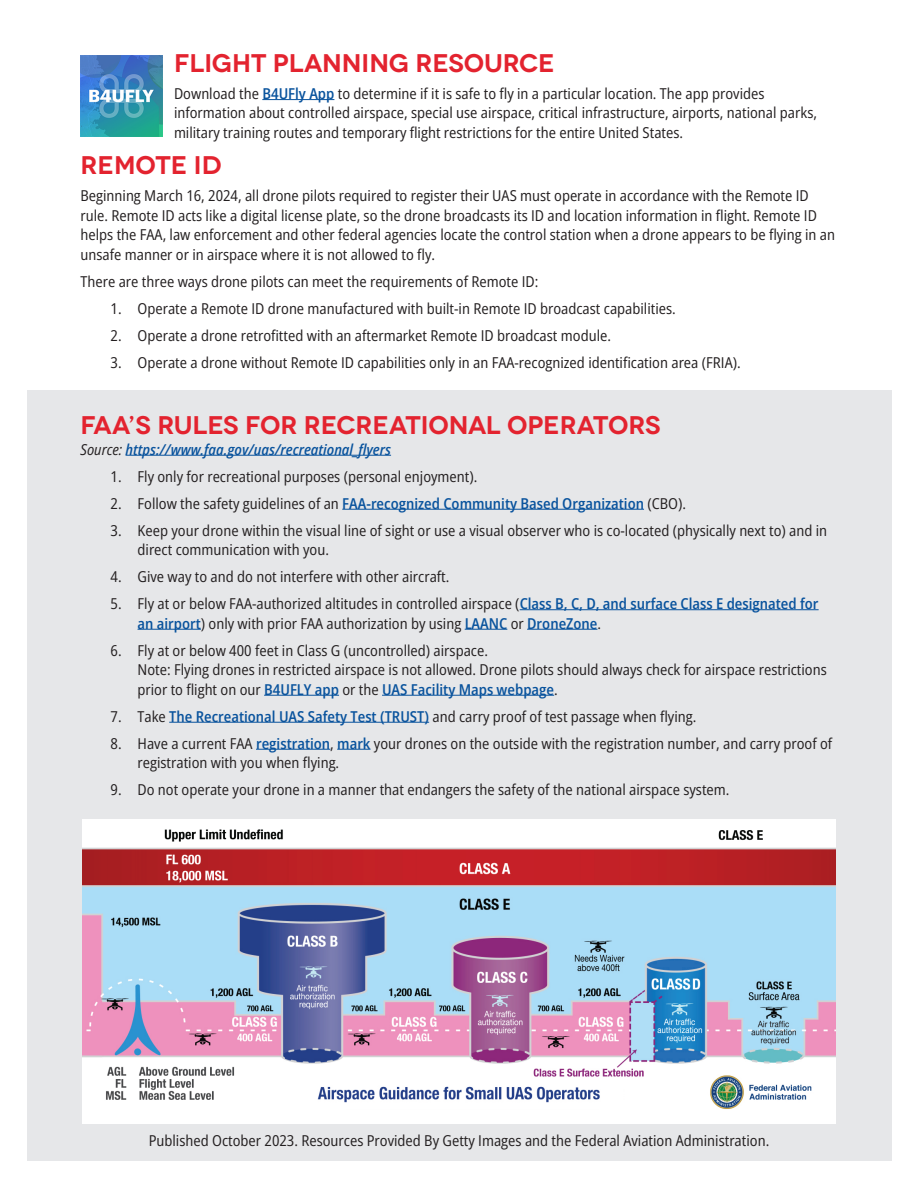
<style>
.page{position:relative;width:918px;height:1188px;background:#fff}
.page>*{position:absolute;margin:0;border:0;box-sizing:border-box;transform-origin:0 0}
.t1{font:600 25.5px "Novecentowide";letter-spacing:-.005em;color:#e3232f}
.t2{font:semi-condensed 15px/19.5px "Open Sans";color:#231f20}
.t3{font:600 semi-condensed 15px "Open Sans";color:#09539d}
.t4{font:italic 600 semi-condensed 15px "Open Sans";color:#09539d}
.s1{font-weight:600;color:#09539d}
.s2{font-weight:400;color:#231f20}
</style>
<div class="page">
<div style="left:27px;top:390px;width:865px;height:771px;background:#e6e7e9"></div>
<hr style="left:262px;top:99px;width:72px;height:1px;background:#09539d">
<hr style="left:126px;top:455px;width:265px;height:1px;background:#09539d">
<hr style="left:342px;top:509px;width:302px;height:1px;background:#09539d">
<hr style="left:520px;top:609px;width:299px;height:1px;background:#09539d">
<hr style="left:138px;top:629px;width:63px;height:1px;background:#09539d">
<hr style="left:465px;top:629px;width:42px;height:1px;background:#09539d">
<hr style="left:527px;top:629px;width:70px;height:1px;background:#09539d">
<hr style="left:264px;top:695px;width:75px;height:1px;background:#09539d">
<hr style="left:382px;top:695px;width:172px;height:1px;background:#09539d">
<hr style="left:169px;top:722px;width:260px;height:1px;background:#09539d">
<hr style="left:256px;top:749px;width:74px;height:1px;background:#09539d">
<hr style="left:337px;top:749px;width:34px;height:1px;background:#09539d">
<img style="left:81px;top:55px;width:81px;height:82px">
<img style="left:82px;top:820px;width:754px;height:303px">
<div style="left:599px;top:1079px;width:57px;height:35px;background:#fff"></div>
<img style="left:318px;top:1083px;width:282px;height:25px">
<h1 class="t1" style="left:174px;top:47px;width:382px">FLIGHT PLANNING RESOURCE</h1>
<p class="t2" style="left:174px;top:83px;width:645px">Download the <span class="s1">B4UFly App</span> to determine if it is safe to fly in a particular location. The app provides information about controlled airspace, special use airspace, critical infrastructure, airports, national parks, military training routes and temporary flight restrictions for the entire United States.</p>
<h1 class="t1" style="left:81px;top:149px;width:143px">REMOTE ID</h1>
<p class="t2" style="left:81px;top:185px;width:756px">Beginning March 16, 2024, all drone pilots required to register their UAS must operate in accordance with the Remote ID rule. Remote ID acts like a digital license plate, so the drone broadcasts its ID and location information in flight. Remote ID helps the FAA, law enforcement and other federal agencies locate the control station when a drone appears to be flying in an unsafe manner or in airspace where it is not allowed to fly.</p>
<p class="t2" style="left:81px;top:271px;width:460px">There are three ways drone pilots can meet the requirements of Remote ID:</p>
<p class="t2" style="left:111px;top:298px;width:567px">1. Operate a Remote ID drone manufactured with built-in Remote ID broadcast capabilities.</p>
<p class="t2" style="left:111px;top:325px;width:502px">2. Operate a drone retrofitted with an aftermarket Remote ID broadcast module.</p>
<p class="t2" style="left:111px;top:352px;width:632px">3. Operate a drone without Remote ID capabilities only in an FAA-recognized identification area (FRIA).</p>
<h1 class="t1" style="left:81px;top:409px;width:582px">FAA’S RULES FOR RECREATIONAL OPERATORS</h1>
<p class="t4" style="left:81px;top:439px;width:312px"><span class="s2">Source:</span> https://www.faa.gov/uas/recreational_flyers</p>
<p class="t2" style="left:111px;top:466px;width:368px">1. Fly only for recreational purposes (personal enjoyment).</p>
<p class="t3" style="left:111px;top:493px;width:577px"><span class="s2">2. Follow the safety guidelines of an</span> FAA-recognized Community Based Organization <span class="s2">(CBO).</span></p>
<p class="t2" style="left:138px;top:520px;width:691px;text-indent:-27px">3. Keep your drone within the visual line of sight or use a visual observer who is co-located (physically next to) and in direct communication with you.</p>
<p class="t2" style="left:111px;top:566px;width:340px">4. Give way to and do not interfere with other aircraft.</p>
<p class="t2" style="left:138px;top:593px;width:683px;text-indent:-27px">5. Fly at or below FAA-authorized altitudes in controlled airspace (<span class="s1">Class B, C, D, and surface Class E designated for an airport</span>) only with prior FAA authorization by using <span class="s1">LAANC</span> or <span class="s1">DroneZone</span>.</p>
<p class="t2" style="left:138px;top:640px;width:691px;text-indent:-27px">6. Fly at or below 400 feet in Class G (uncontrolled) airspace.<br>Note: Flying drones in restricted airspace is not allowed. Drone pilots should always check for airspace restrictions prior to flight on our <span class="s1">B4UFLY app</span> or the <span class="s1">UAS Facility Maps webpage</span>.</p>
<p class="t2" style="left:111px;top:706px;width:587px">7. Take <span class="s1">The Recreational UAS Safety Test (TRUST)</span> and carry proof of test passage when flying.</p>
<p class="t2" style="left:138px;top:733px;width:696px;text-indent:-27px">8. Have a current FAA <span class="s1">registration</span>, <span class="s1">mark</span> your drones on the outside with the registration number, and carry proof of registration with you when flying.</p>
<p class="t2" style="left:111px;top:779px;width:621px">9. Do not operate your drone in a manner that endangers the safety of the national airspace system.</p>
<p class="t2" style="left:149px;top:1130px;width:622px">Published October 2023. Resources Provided By Getty Images and the Federal Aviation Administration.</p>
</div>
